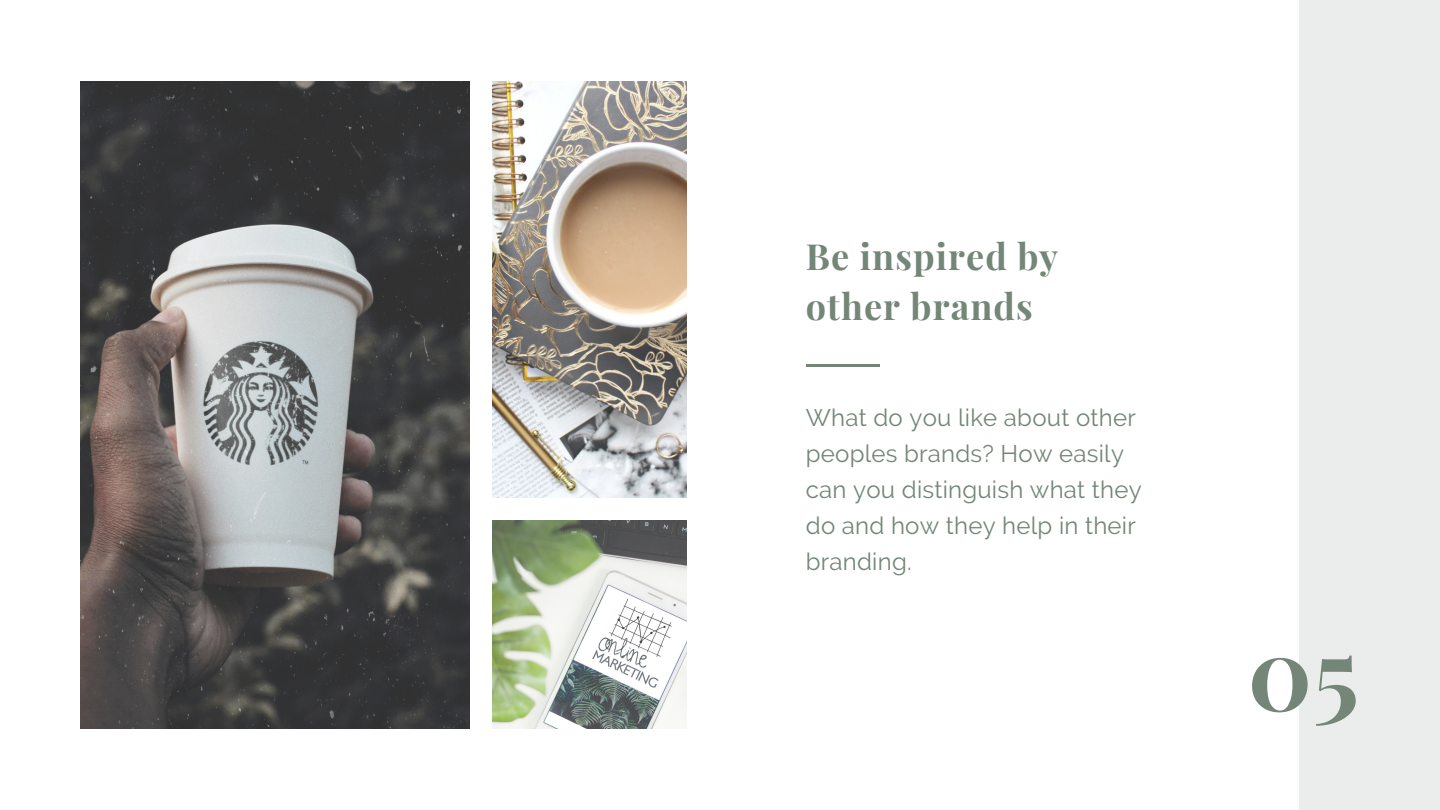
<style>
.page{position:relative;width:1440px;height:810px;background:#fff}
.page>*{position:absolute;margin:0;border:0;box-sizing:border-box;transform-origin:0 0}
.t1{font:700 100px "Playfair Display";color:#738677}
.t2{font:700 36px/50.2px "Playfair Display";letter-spacing:.03em;color:#738677}
.t3{font:24px/36px "Raleway";letter-spacing:.01em;color:#738677}
</style>
<div class="page">
<div style="left:1299px;top:0;width:141px;height:810px;background:#eaedeb"></div>
<img style="left:492px;top:81px;width:194px;height:417px">
<img style="left:492px;top:520px;width:194px;height:209px">
<img style="left:81px;top:81px;width:388px;height:648px">
<hr style="left:806px;top:364px;width:73px;height:2px;background:#738677">
<p class="t2" style="left:806px;top:230px;width:254px">Be inspired by other brands</p>
<p class="t3" style="left:806px;top:399px;width:337px">What do you like about other peoples brands? How easily can you distinguish what they do and how they help in their branding.</p>
<p class="t1" style="left:1248px;top:603px;width:113px">05</p>
</div>
